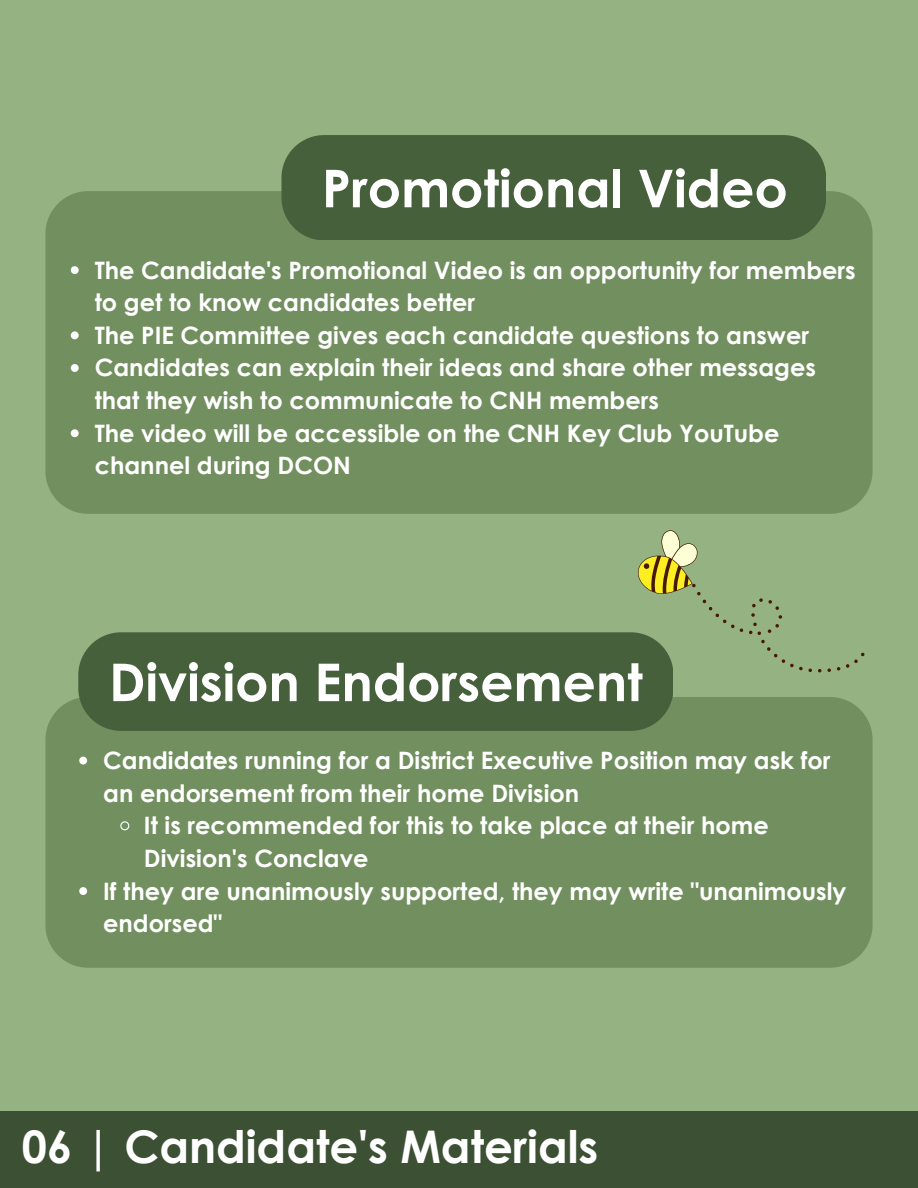
<style>
.page{position:relative;width:918px;height:1188px;background:#95b283}
.page>*{position:absolute;margin:0;border:0;box-sizing:border-box;transform-origin:0 0}
.t1{font:700 52.05px "Century Gothic";color:#fff}
.t2{font:700 45px "Century Gothic";color:#fff}
.t3{font:700 24px/32.7px "Century Gothic";color:#fff}
</style>
<div class="page">
<div style="left:45px;top:191px;width:827px;height:323px;background:#728f5f;border-radius:43px"></div>
<div style="left:281px;top:135px;width:545px;height:105px;background:#47603c;border-radius:43px"></div>
<div style="left:45px;top:697px;width:827px;height:271px;background:#728f5f;border-radius:43px"></div>
<div style="left:78px;top:632px;width:595px;height:99px;background:#47603c;border-radius:43px"></div>
<div style="left:0;top:1112px;width:918px;height:76px;background:#3c5034"></div>
<svg style="left:636px;top:530px;width:228px;height:142px"></svg>
<svg style="left:71px;top:266px;width:8px;height:8px"></svg>
<svg style="left:71px;top:331px;width:8px;height:8px"></svg>
<svg style="left:71px;top:364px;width:8px;height:8px"></svg>
<svg style="left:71px;top:429px;width:8px;height:8px"></svg>
<svg style="left:79px;top:757px;width:8px;height:8px"></svg>
<svg style="left:120px;top:821px;width:10px;height:10px"></svg>
<svg style="left:79px;top:887px;width:8px;height:8px"></svg>
<p class="t1" style="left:322px;top:155px;width:467px">Promotional Video</p>
<p class="t3" style="left:95px;top:253px;width:763px">The Candidate's Promotional Video is an opportunity for members to get to know candidates better</p>
<p class="t3" style="left:95px;top:318px;width:716px">The PIE Committee gives each candidate questions to answer</p>
<p class="t3" style="left:95px;top:351px;width:723px">Candidates can explain their ideas and share other messages that they wish to communicate to CNH members</p>
<p class="t3" style="left:95px;top:416px;width:686px">The video will be accessible on the CNH Key Club YouTube channel during DCON</p>
<p class="t1" style="left:109px;top:649px;width:535px">Division Endorsement</p>
<p class="t3" style="left:103px;top:743px;width:729px">Candidates running for a District Executive Position may ask for an endorsement from their home Division</p>
<p class="t3" style="left:144px;top:808px;width:626px">It is recommended for this to take place at their home<br>Division's Conclave</p>
<p class="t3" style="left:103px;top:874px;width:745px">If they are unanimously supported, they may write "unanimously endorsed"</p>
<p class="t2" style="left:22px;top:1118px;width:578px">06 | Candidate's Materials</p>
</div>
